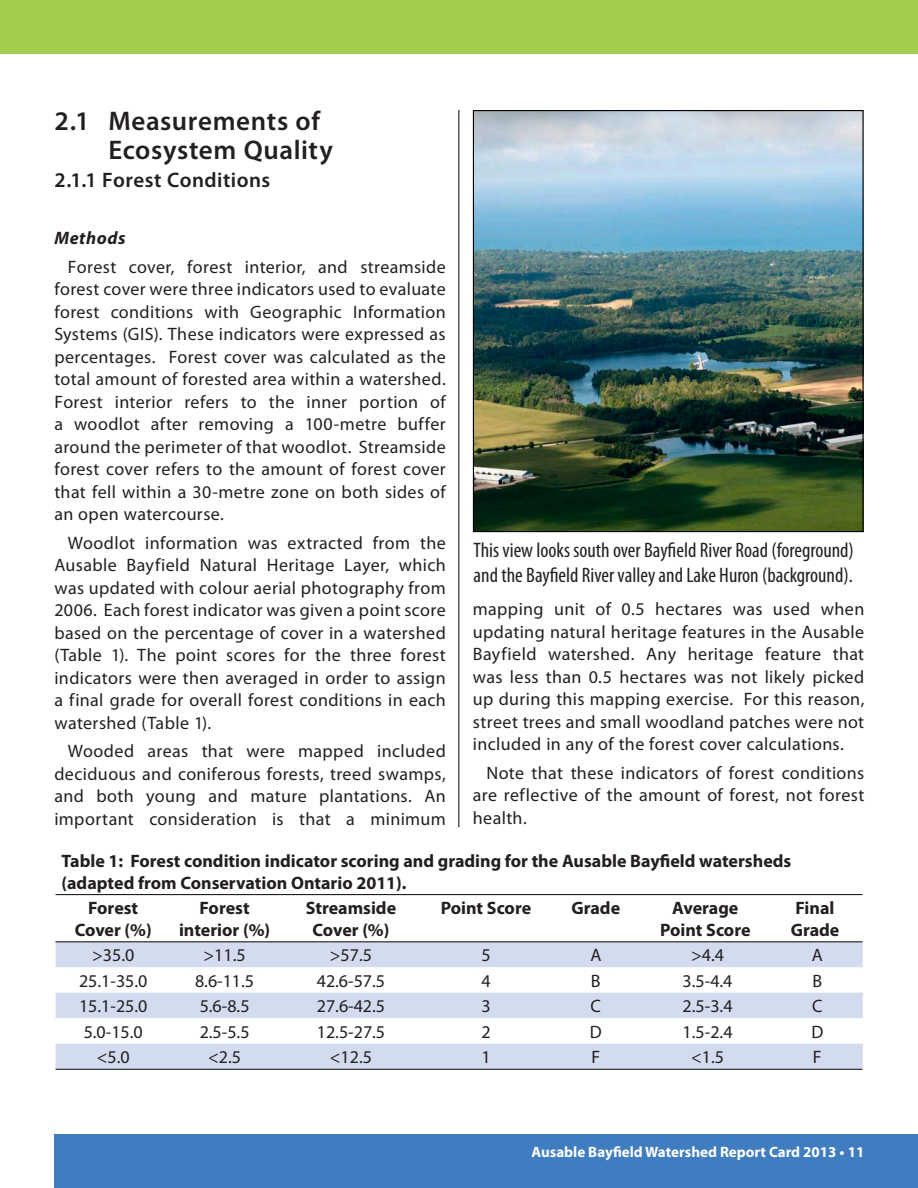
<style>
.page{position:relative;width:918px;height:1188px;background:#fff}
.page>*{position:absolute;margin:0;border:0;box-sizing:border-box;transform-origin:0 0}
.Section_intro_text{font:600 27px "Myriad Pro";letter-spacing:.02em;color:#231f20}
.t1{font:condensed 21px/25.2px "Myriad Pro";color:#231f20}
.Section_intro_text-2{font:600 21px "Myriad Pro";letter-spacing:.025em;color:#231f20}
.Section_intro_text-3{font:18px/22.5px "Myriad Pro";letter-spacing:.02em;color:#231f20;text-align:justify}
.t2{font:700 18px/21.6px "Myriad Pro";color:#231f20}
.Section_intro_text-4{font:italic 700 18px "Myriad Pro";letter-spacing:.03em;color:#231f20}
.t3{font:700 15px "Myriad Pro";color:#fff}
</style>
<div class="page">
<div style="left:0;top:0;width:918px;height:54px;background:#a4cd4e"></div>
<div style="left:54px;top:1134px;width:864px;height:54px;background:#3f7dc0"></div>
<hr style="left:458px;top:110px;width:1px;height:717px;background:#231f20">
<svg style="left:56px;top:942px;width:807px;height:127px;fill:#d3dcef"></svg>
<hr style="left:56px;top:894px;width:806px;height:1px;background:#231f20">
<hr style="left:56px;top:1069px;width:806px;height:1px;background:#231f20">
<hr style="left:56px;top:941px;width:806px;height:1px;background:#231f20">
<img style="left:475px;top:112px;width:387px;height:418px">
<p class="Section_intro_text" style="left:54px;top:104px;width:267px">2.1 Measurements of</p>
<p class="Section_intro_text" style="left:108px;top:133px;width:226px">Ecosystem Quality</p>
<p class="Section_intro_text-2" style="left:54px;top:167px;width:217px">2.1.1 Forest Conditions</p>
<p class="Section_intro_text-4" style="left:54px;top:227px;width:73px">Methods</p>
<p class="Section_intro_text-3" style="left:54px;top:255px;width:393px;text-indent:14px">Forest cover, forest interior, and streamside forest cover were three indicators used to evaluate forest conditions with Geographic Information Systems (GIS). These indicators were expressed as percentages. Forest cover was calculated as the total amount of forested area within a watershed.<br>Forest interior refers to the inner portion of a woodlot after removing a 100-metre buffer around the perimeter of that woodlot. Streamside forest cover refers to the amount of forest cover that fell within a 30-metre zone on both sides of an open watercourse.</p>
<p class="Section_intro_text-3" style="left:54px;top:531px;width:393px;text-indent:14px">Woodlot information was extracted from the Ausable Bayfield Natural Heritage Layer, which was updated with colour aerial photography from 2006. Each forest indicator was given a point score based on the percentage of cover in a watershed (Table 1). The point scores for the three forest indicators were then averaged in order to assign a final grade for overall forest conditions in each watershed (Table 1).</p>
<p class="Section_intro_text-3" style="left:54px;top:740px;width:393px;text-indent:14px">Wooded areas that were mapped included deciduous and coniferous forests, treed swamps, and both young and mature plantations. An important consideration is that a minimum</p>
<p class="t1" style="left:474px;top:537px;width:382px">This view looks south over Bayfield River Road (foreground) and the Bayfield River valley and Lake Huron (background).</p>
<p class="Section_intro_text-3" style="left:473px;top:598px;width:393px">mapping unit of 0.5 hectares was used when updating natural heritage features in the Ausable Bayfield watershed. Any heritage feature that was less than 0.5 hectares was not likely picked up during this mapping exercise. For this reason, street trees and small woodland patches were not included in any of the forest cover calculations.</p>
<p class="Section_intro_text-3" style="left:473px;top:761px;width:393px;text-indent:14px">Note that these indicators of forest conditions are reflective of the amount of forest, not forest health.</p>
<p class="t2" style="left:62px;top:850px;width:731px">Table 1: Forest condition indicator scoring and grading for the Ausable Bayfield watersheds (adapted from Conservation Ontario 2011).</p>
<p class="t2" style="left:88px;top:897px;width:52px">Forest</p>
<p class="t2" style="left:75px;top:918px;width:78px">Cover (%)</p>
<p class="t2" style="left:179px;top:897px;width:93px;text-align:center">Forest interior (%)</p>
<p class="t2" style="left:306px;top:897px;width:92px;text-align:center">Streamside<br>Cover (%)</p>
<p class="t2" style="left:441px;top:897px;width:92px">Point Score</p>
<p class="t2" style="left:571px;top:897px;width:50px">Grade</p>
<p class="t2" style="left:672px;top:897px;width:68px">Average</p>
<p class="t2" style="left:791px;top:897px;width:50px">Final<br>Grade</p>
<p class="t2" style="left:660px;top:918px;width:92px">Point Score</p>
<p class="Section_intro_text-3" style="left:92px;top:944px;width:44px">&gt;35.0</p>
<p class="Section_intro_text-3" style="left:204px;top:944px;width:44px">&gt;11.5</p>
<p class="Section_intro_text-3" style="left:330px;top:944px;width:44px">&gt;57.5</p>
<p class="Section_intro_text-3" style="left:481px;top:944px;width:11px">5</p>
<p class="Section_intro_text-3" style="left:590px;top:944px;width:13px">A</p>
<p class="Section_intro_text-3" style="left:691px;top:944px;width:34px">&gt;4.4</p>
<p class="Section_intro_text-3" style="left:812px;top:944px;width:13px">A</p>
<p class="Section_intro_text-3" style="left:79px;top:969px;width:70px">25.1-35.0</p>
<p class="Section_intro_text-3" style="left:195px;top:969px;width:61px">8.6-11.5</p>
<p class="Section_intro_text-3" style="left:317px;top:969px;width:70px">42.6-57.5</p>
<p class="Section_intro_text-3" style="left:481px;top:969px;width:11px">4</p>
<p class="Section_intro_text-3" style="left:591px;top:969px;width:11px">B</p>
<p class="Section_intro_text-3" style="left:683px;top:969px;width:51px">3.5-4.4</p>
<p class="Section_intro_text-3" style="left:812px;top:969px;width:11px">B</p>
<p class="Section_intro_text-3" style="left:79px;top:995px;width:70px">15.1-25.0</p>
<p class="Section_intro_text-3" style="left:200px;top:995px;width:51px">5.6-8.5</p>
<p class="Section_intro_text-3" style="left:317px;top:995px;width:70px">27.6-42.5</p>
<p class="Section_intro_text-3" style="left:481px;top:995px;width:11px">3</p>
<p class="Section_intro_text-3" style="left:591px;top:995px;width:12px">C</p>
<p class="Section_intro_text-3" style="left:683px;top:995px;width:51px">2.5-3.4</p>
<p class="Section_intro_text-3" style="left:812px;top:995px;width:12px">C</p>
<p class="Section_intro_text-3" style="left:84px;top:1020px;width:61px">5.0-15.0</p>
<p class="Section_intro_text-3" style="left:200px;top:1020px;width:51px">2.5-5.5</p>
<p class="Section_intro_text-3" style="left:317px;top:1020px;width:70px">12.5-27.5</p>
<p class="Section_intro_text-3" style="left:481px;top:1020px;width:11px">2</p>
<p class="Section_intro_text-3" style="left:590px;top:1020px;width:13px">D</p>
<p class="Section_intro_text-3" style="left:683px;top:1020px;width:51px">1.5-2.4</p>
<p class="Section_intro_text-3" style="left:811px;top:1020px;width:13px">D</p>
<p class="Section_intro_text-3" style="left:97px;top:1046px;width:34px">&lt;5.0</p>
<p class="Section_intro_text-3" style="left:208px;top:1046px;width:34px">&lt;2.5</p>
<p class="Section_intro_text-3" style="left:330px;top:1046px;width:44px">&lt;12.5</p>
<p class="Section_intro_text-3" style="left:481px;top:1046px;width:11px">1</p>
<p class="Section_intro_text-3" style="left:591px;top:1046px;width:10px">F</p>
<p class="Section_intro_text-3" style="left:691px;top:1046px;width:34px">&lt;1.5</p>
<p class="Section_intro_text-3" style="left:813px;top:1046px;width:10px">F</p>
<p class="t3" style="left:531px;top:1143px;width:334px">Ausable Bayfield Watershed Report Card 2013 • 11</p>
</div>
